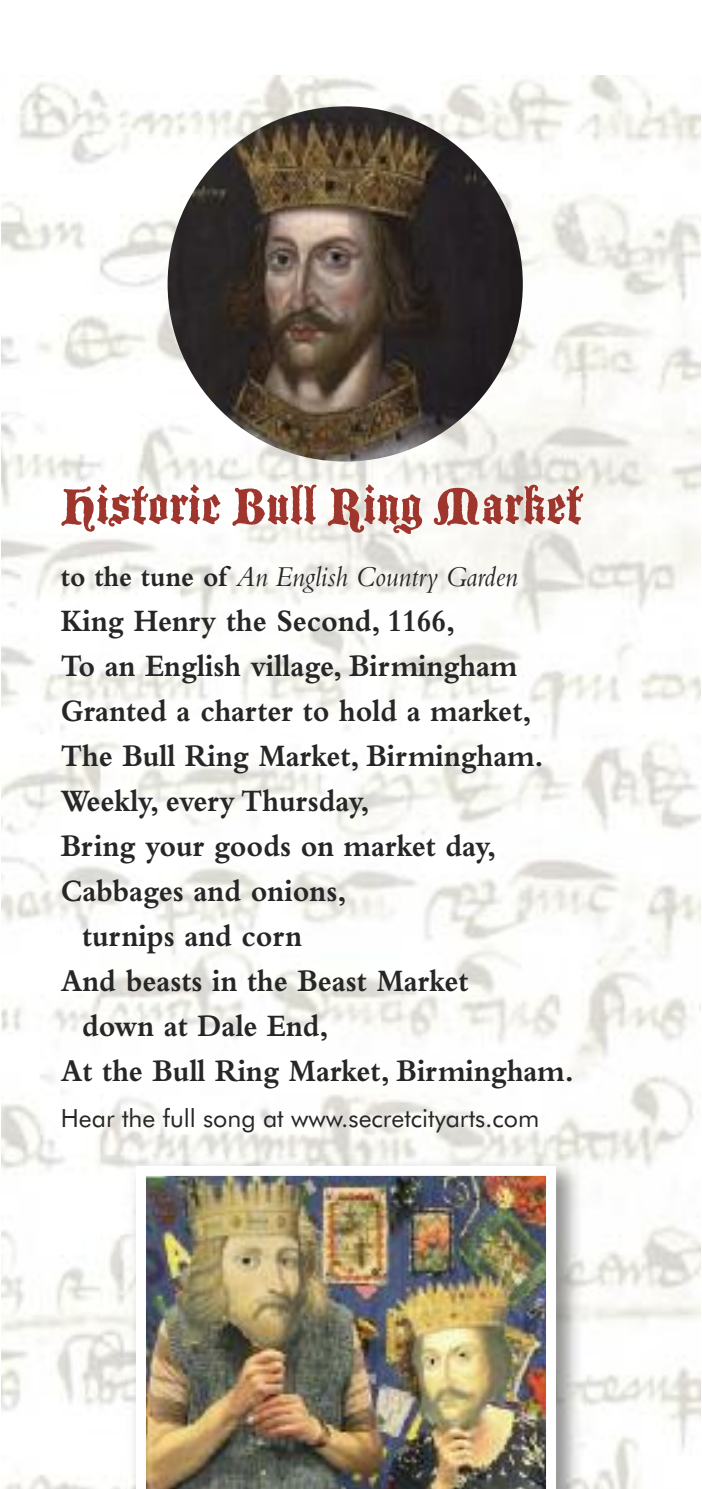
<style>
.page{position:relative;width:702px;height:1489px;background:#fff}
.page>*{position:absolute;margin:0;border:0;box-sizing:border-box;transform-origin:0 0}
.t1{font:55px "Blackmoor Let Plain";color:#9f362d}
.t2{font:700 32.5px "Bembo";color:#272627;scale:.9 1}
.t3{font:italic 30px "Bembo";color:#272627;scale:.9 1}
.t4{font:25px "Futura BT";color:#272627}
.s1{font-weight:700;font-style:normal}
</style>
<div class="page">
<img style="left:2px;top:76px;width:698px;height:1412px">
<img style="left:168px;top:106px;width:354px;height:355px;border-radius:50%">
<img style="left:125px;top:1154px;width:463px;height:334px">
<img style="left:136px;top:1165px;width:420px;height:323px">
<h1 class="t1" style="left:61px;top:473px;width:523px">Historic Bull Ring Market</h1>
<p class="t3" style="left:61px;top:566px;width:509px"><span class="s1">to the tune of</span> An English Country Garden</p>
<p class="t2" style="left:61px;top:609px;width:439px">King Henry the Second, 1166,</p>
<p class="t2" style="left:61px;top:654px;width:508px">To an English village, Birmingham</p>
<p class="t2" style="left:61px;top:699px;width:524px">Granted a charter to hold a market,</p>
<p class="t2" style="left:61px;top:744px;width:538px">The Bull Ring Market, Birmingham.</p>
<p class="t2" style="left:61px;top:789px;width:344px">Weekly, every Thursday,</p>
<p class="t2" style="left:61px;top:834px;width:485px">Bring your goods on market day,</p>
<p class="t2" style="left:61px;top:879px;width:319px">Cabbages and onions,</p>
<p class="t2" style="left:82px;top:924px;width:246px">turnips and corn</p>
<p class="t2" style="left:61px;top:969px;width:454px">And beasts in the Beast Market</p>
<p class="t2" style="left:82px;top:1014px;width:275px">down at Dale End,</p>
<p class="t2" style="left:61px;top:1059px;width:571px">At the Bull Ring Market, Birmingham.</p>
<p class="t4" style="left:61px;top:1108px;width:480px">Hear the full song at www.secretcityarts.com</p>
</div>
